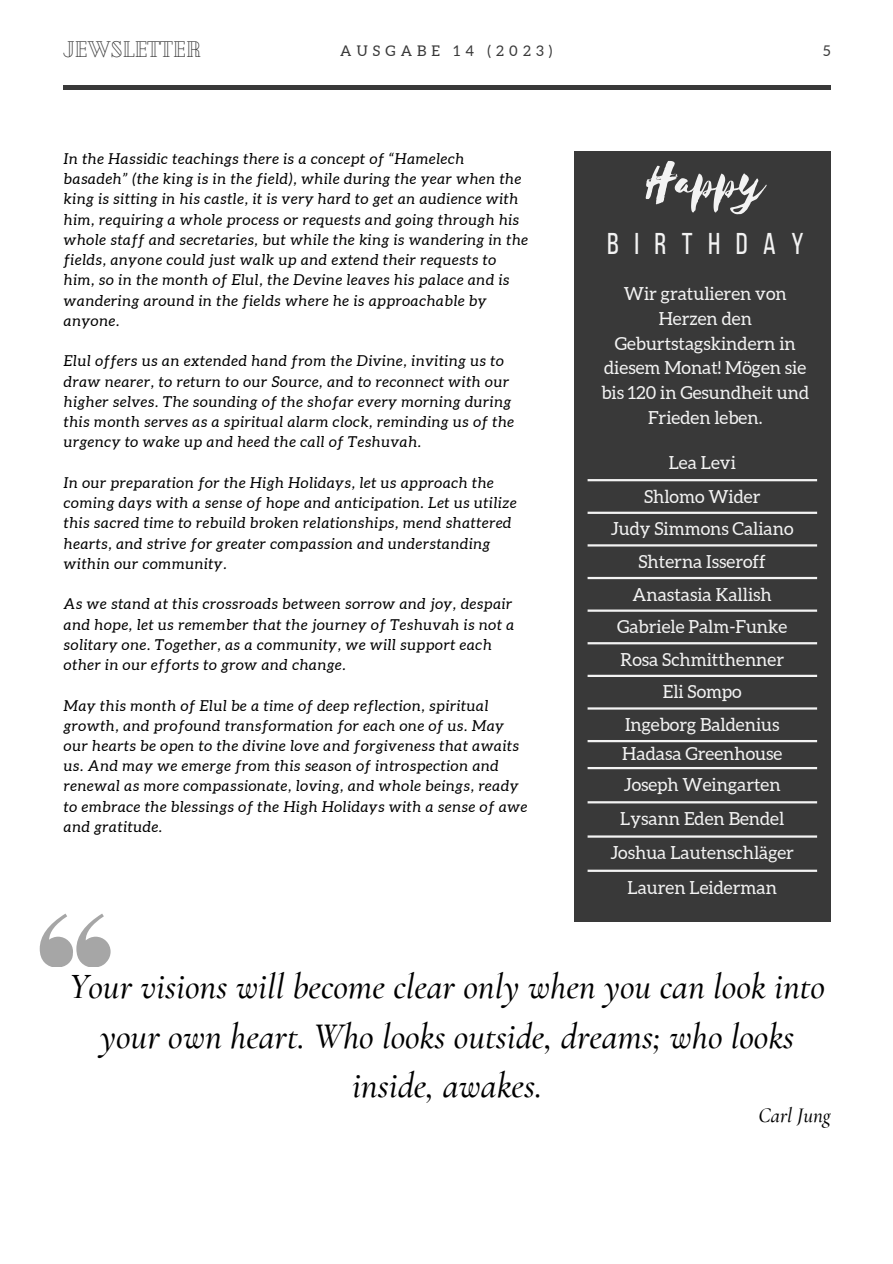
<style>
.page{position:relative;width:893px;height:1264px;background:#fff}
.page>*{position:absolute;margin:0;border:0;box-sizing:border-box;transform-origin:0 0}
.t1{font:56.85px "Selima";color:#f3f3f3}
.t2{font:italic 500 36px/49.5px "Cormorant Garamond";color:#000;text-align:center}
.t3{font:30px "Bebas Neue";letter-spacing:.515em;color:#f3f3f3}
.t4{font:22.5px "Cheque";color:#393939}
.t5{font:italic 500 21px "Cormorant Garamond";color:#000}
.t6{font:18px/32.7px "Aleo";color:#f3f3f3;text-align:center}
.t7{font:italic 15px/20.2px "Aleo";letter-spacing:.05em;color:#000}
.t8{font:14.7px "Aleo";letter-spacing:.35em;color:#393939}
</style>
<div class="page">
<hr style="left:64px;top:86px;width:766px;height:3px;background:#393939">
<div style="left:574px;top:151px;width:256px;height:770px;background:#393939"></div>
<hr style="left:587px;top:479px;width:230px;height:2px;background:#f3f3f3">
<hr style="left:587px;top:511px;width:230px;height:3px;background:#f3f3f3">
<hr style="left:587px;top:544px;width:230px;height:2px;background:#f3f3f3">
<hr style="left:587px;top:577px;width:230px;height:2px;background:#f3f3f3">
<hr style="left:587px;top:609px;width:230px;height:2px;background:#f3f3f3">
<hr style="left:587px;top:642px;width:230px;height:2px;background:#f3f3f3">
<hr style="left:587px;top:674px;width:230px;height:3px;background:#f3f3f3">
<hr style="left:587px;top:707px;width:230px;height:2px;background:#f3f3f3">
<hr style="left:587px;top:740px;width:230px;height:2px;background:#f3f3f3">
<hr style="left:587px;top:767px;width:230px;height:2px;background:#f3f3f3">
<hr style="left:587px;top:801px;width:230px;height:2px;background:#f3f3f3">
<hr style="left:587px;top:835px;width:230px;height:2px;background:#f3f3f3">
<hr style="left:587px;top:869px;width:230px;height:2px;background:#f3f3f3">
<svg style="left:40px;top:913px;width:71px;height:53px"></svg>
<h3 class="t4" style="left:63px;top:34px;width:139px">JEWSLETTER</h3>
<p class="t8" style="left:340px;top:42px;width:214px">AUSGABE 14 (2023)</p>
<p class="t8" style="left:823px;top:42px;width:9px">5</p>
<p class="t7" style="left:64px;top:148px;width:465px">In the Hassidic teachings there is a concept of “Hamelech basadeh” (the king is in the field), while during the year when the king is sitting in his castle, it is very hard to get an audience with him, requiring a whole process or requests and going through his whole staff and secretaries, but while the king is wandering in the fields, anyone could just walk up and extend their requests to him, so in the month of Elul, the Devine leaves his palace and is wandering around in the fields where he is approachable by anyone.</p>
<p class="t7" style="left:64px;top:351px;width:451px">Elul offers us an extended hand from the Divine, inviting us to draw nearer, to return to our Source, and to reconnect with our higher selves. The sounding of the shofar every morning during this month serves as a spiritual alarm clock, reminding us of the urgency to wake up and heed the call of Teshuvah.</p>
<p class="t7" style="left:64px;top:472px;width:454px">In our preparation for the High Holidays, let us approach the coming days with a sense of hope and anticipation. Let us utilize this sacred time to rebuild broken relationships, mend shattered hearts, and strive for greater compassion and understanding within our community.</p>
<p class="t7" style="left:64px;top:594px;width:452px">As we stand at this crossroads between sorrow and joy, despair and hope, let us remember that the journey of Teshuvah is not a solitary one. Together, as a community, we will support each other in our efforts to grow and change.</p>
<p class="t7" style="left:64px;top:695px;width:465px">May this month of Elul be a time of deep reflection, spiritual growth, and profound transformation for each one of us. May our hearts be open to the divine love and forgiveness that awaits us. And may we emerge from this season of introspection and renewal as more compassionate, loving, and whole beings, ready to embrace the blessings of the High Holidays with a sense of awe and gratitude.</p>
<h1 class="t1" style="left:646px;top:151px;width:120px">Happy</h1>
<h3 class="t3" style="left:607px;top:232px;width:198px">BIRTHDAY</h3>
<p class="t6" style="left:601px;top:281px;width:209px;line-height:24.8px">Wir gratulieren von<br>Herzen den<br>Geburtstagskindern in diesem Monat! Mögen sie bis 120 in Gesundheit und<br>Frieden leben.</p>
<p class="t6" style="left:611px;top:446px;width:184px">Lea Levi<br>Shlomo Wider<br>Judy Simmons Caliano<br>Shterna Isseroff<br>Anastasia Kallish<br>Gabriele Palm-Funke<br>Rosa Schmitthenner<br>Eli Sompo<br>Ingeborg Baldenius</p>
<p class="t6" style="left:622px;top:738px;width:161px;line-height:30.3px;text-align:left">Hadasa Greenhouse<br>Joseph Weingarten</p>
<p class="t6" style="left:610px;top:801px;width:185px;line-height:34.8px">Lysann Eden Bendel<br>Joshua Lautenschläger<br>Lauren Leiderman</p>
<h2 class="t2" style="left:69px;top:962px;width:757px">Your visions will become clear only when you can look into your own heart. Who looks outside, dreams; who looks inside, awakes.</h2>
<h3 class="t5" style="left:758px;top:1102px;width:74px">Carl Jung</h3>
</div>
